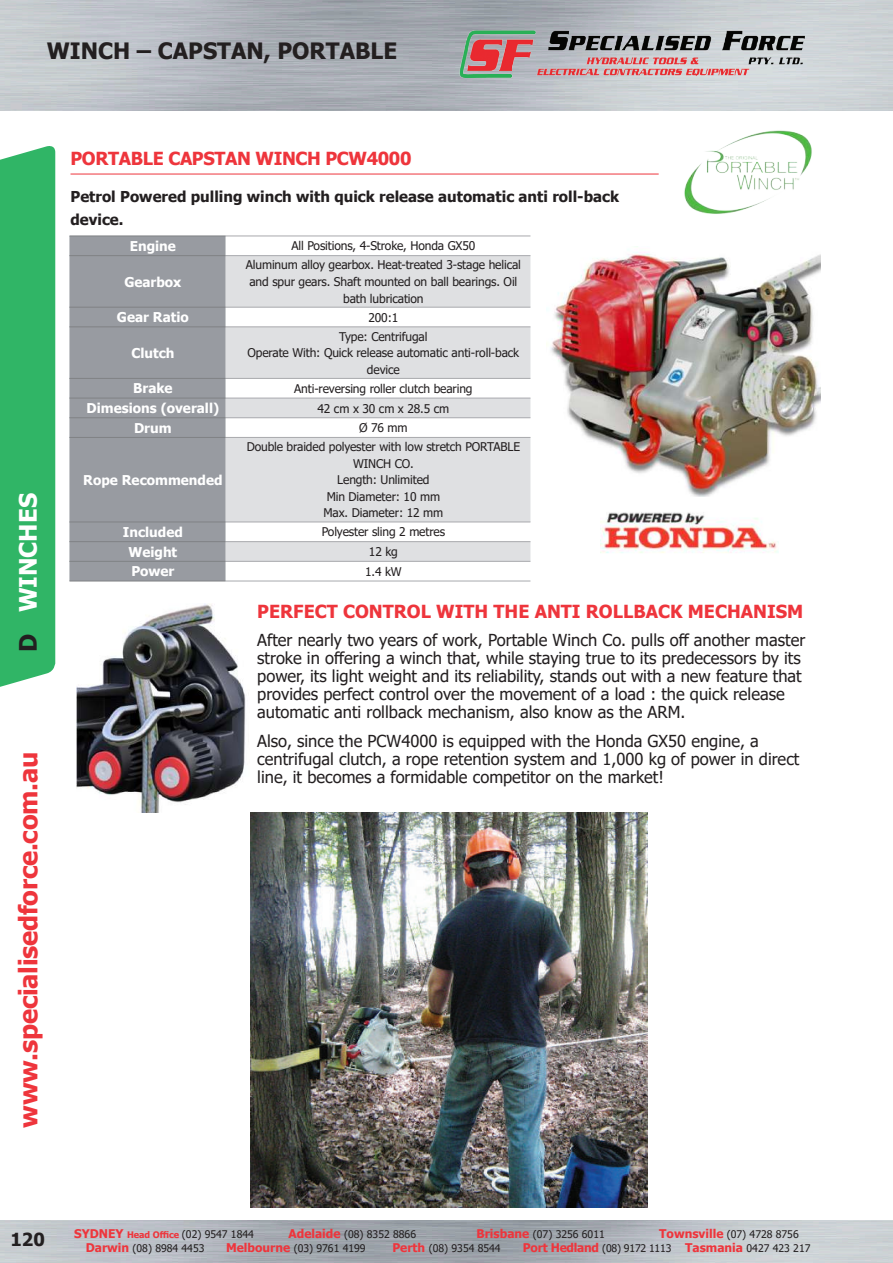
<style>
.page{position:relative;width:893px;height:1263px;background:#fff}
.page>*{position:absolute;margin:0;border:0;box-sizing:border-box;transform-origin:0 0}
.t1{font:700 25.5px "Tahoma";letter-spacing:-.01em;color:#ee353c}
.t2{font:700 24px "Tahoma";color:#fff}
.t3{font:700 22.5px "Tahoma";color:#231f20}
.t4{font:700 18px "Tahoma";color:#ee353c}
.t5{font:700 18px "Tahoma";letter-spacing:-.02em;color:#ee353c}
.t6{font:700 18px "Tahoma";color:#231f20}
.t7{font:16.5px/18px "Tahoma";color:#231f20}
.t8{font:700 15px/22.5px "Tahoma";color:#231f20}
.t9{font:700 13.5px "Tahoma";color:#fff}
.t10{font:12px/16.5px "Tahoma";letter-spacing:-.01em;color:#231f20;text-align:center}
.t11{font:10.5px "Tahoma";color:#231f20}
.s1{color:#231f20}
.s2{font-weight:700;font-size:12px;color:#ee353c}
.s3{font-weight:700;font-size:9px;color:#ee353c}
</style>
<div class="page">
<div style="left:0;top:146px;width:55px;height:541px;background:#30b566"></div>
<img style="left:429px;top:30px;width:409px;height:52px">
<hr style="left:71px;top:174px;width:588px;height:1px;background:#ee353c">
<img style="left:77px;top:604px;width:169px;height:208px">
<img style="left:546px;top:252px;width:275px;height:245px">
<div style="left:69px;top:237px;width:157px;height:344px;background:#989ba1"></div>
<svg style="left:226px;top:256px;width:304px;height:305px;fill:#dfe0e2"></svg>
<hr style="left:69px;top:255px;width:157px;height:1px;background:#808285">
<hr style="left:69px;top:307px;width:157px;height:1px;background:#808285">
<hr style="left:69px;top:326px;width:157px;height:1px;background:#808285">
<hr style="left:69px;top:378px;width:157px;height:1px;background:#808285">
<hr style="left:69px;top:398px;width:157px;height:1px;background:#808285">
<hr style="left:69px;top:417px;width:157px;height:1px;background:#808285">
<hr style="left:69px;top:437px;width:157px;height:1px;background:#808285">
<hr style="left:69px;top:522px;width:157px;height:1px;background:#808285">
<hr style="left:69px;top:541px;width:157px;height:1px;background:#808285">
<hr style="left:69px;top:561px;width:157px;height:1px;background:#808285">
<hr style="left:69px;top:581px;width:157px;height:1px;background:#808285">
<hr style="left:226px;top:255px;width:304px;height:1px;background:#a8a9ad">
<hr style="left:226px;top:307px;width:304px;height:1px;background:#a8a9ad">
<hr style="left:226px;top:327px;width:304px;height:1px;background:#a8a9ad">
<hr style="left:226px;top:378px;width:304px;height:1px;background:#a8a9ad">
<hr style="left:226px;top:398px;width:304px;height:1px;background:#a8a9ad">
<hr style="left:226px;top:417px;width:304px;height:1px;background:#a8a9ad">
<hr style="left:226px;top:437px;width:304px;height:1px;background:#a8a9ad">
<hr style="left:226px;top:522px;width:304px;height:1px;background:#a8a9ad">
<hr style="left:226px;top:541px;width:304px;height:1px;background:#a8a9ad">
<hr style="left:226px;top:561px;width:304px;height:1px;background:#a8a9ad">
<hr style="left:226px;top:581px;width:304px;height:1px;background:#a8a9ad">
<hr style="left:226px;top:236px;width:304px;height:1px;background:#a8a9ad">
<hr style="left:69px;top:236px;width:157px;height:1px;background:#808285">
<img style="left:601px;top:512px;width:177px;height:41px">
<img style="left:250px;top:812px;width:397px;height:396px">
<img style="left:684px;top:130px;width:128px;height:84px">
<h3 class="t3" style="left:47px;top:35px;width:352px">WINCH – CAPSTAN, PORTABLE</h3>
<p class="t5" style="left:71px;top:146px;width:342px">PORTABLE CAPSTAN WINCH PCW4000</p>
<p class="t8" style="left:71px;top:186px;width:550px">Petrol Powered pulling winch with quick release automatic anti roll-back device.</p>
<p class="t9" style="left:130px;top:237px;width:48px">Engine</p>
<p class="t10" style="left:291px;top:238px;width:186px">All Positions, 4-Stroke, Honda GX50</p>
<p class="t9" style="left:124px;top:272px;width:59px">Gearbox</p>
<p class="t10" style="left:246px;top:258px;width:277px">Aluminum alloy gearbox. Heat-treated 3-stage helical and spur gears. Shaft mounted on ball bearings. Oil bath lubrication</p>
<p class="t9" style="left:117px;top:308px;width:73px">Gear Ratio</p>
<p class="t10" style="left:368px;top:310px;width:31px">200:1</p>
<p class="t9" style="left:131px;top:343px;width:45px">Clutch</p>
<p class="t10" style="left:247px;top:329px;width:273px">Type: Centrifugal<br>Operate With: Quick release automatic anti-roll-back device</p>
<h2 class="t2" style="left:11px;top:651px;width:160px;rotate:-90deg"><span class="s1">D</span> WINCHES</h2>
<h1 class="t1" style="left:10px;top:1128px;width:378px;rotate:-90deg">www.specialisedforce.com.au</h1>
<p class="t9" style="left:133px;top:379px;width:41px">Brake</p>
<p class="t10" style="left:294px;top:381px;width:180px">Anti-reversing roller clutch bearing</p>
<p class="t9" style="left:87px;top:399px;width:134px">Dimesions (overall)</p>
<p class="t10" style="left:317px;top:401px;width:133px">42 cm x 30 cm x 28.5 cm</p>
<p class="t9" style="left:134px;top:418px;width:39px">Drum</p>
<p class="t10" style="left:359px;top:420px;width:50px">Ø 76 mm</p>
<p class="t9" style="left:83px;top:470px;width:141px">Rope Recommended</p>
<p class="t10" style="left:247px;top:439px;width:275px">Double braided polyester with low stretch PORTABLE<br>WINCH CO.<br>Length: Unlimited<br>Min Diameter: 10 mm<br>Max. Diameter: 12 mm</p>
<p class="t9" style="left:123px;top:523px;width:61px">Included</p>
<p class="t10" style="left:322px;top:524px;width:125px">Polyester sling 2 metres</p>
<p class="t9" style="left:129px;top:542px;width:50px">Weight</p>
<p class="t10" style="left:369px;top:544px;width:30px">12 kg</p>
<p class="t9" style="left:131px;top:562px;width:45px">Power</p>
<p class="t10" style="left:365px;top:564px;width:38px">1.4 kW</p>
<p class="t4" style="left:257px;top:598px;width:547px">PERFECT CONTROL WITH THE ANTI ROLLBACK MECHANISM</p>
<p class="t7" style="left:257px;top:632px;width:550px">After nearly two years of work, Portable Winch Co. pulls off another master stroke in offering a winch that, while staying true to its predecessors by its power, its light weight and its reliability, stands out with a new feature that provides perfect control over the movement of a load : the quick release automatic anti rollback mechanism, also know as the ARM.</p>
<p class="t7" style="left:257px;top:733px;width:544px">Also, since the PCW4000 is equipped with the Honda GX50 engine, a centrifugal clutch, a rope retention system and 1,000 kg of power in direct line, it becomes a formidable competitor on the market!</p>
<p class="t6" style="left:10px;top:1226px;width:36px">120</p>
<p class="t11" style="left:74px;top:1227px;width:181px"><span class="s2">SYDNEY</span> <span class="s3">Head Office</span> (02) 9547 1844</p>
<p class="t11" style="left:289px;top:1227px;width:129px"><span class="s2">Adelaide</span> (08) 8352 8866</p>
<p class="t11" style="left:476px;top:1227px;width:130px"><span class="s2">Brisbane</span> (07) 3256 6011</p>
<p class="t11" style="left:659px;top:1227px;width:141px"><span class="s2">Townsville</span> (07) 4728 8756</p>
<p class="t11" style="left:86px;top:1241px;width:120px"><span class="s2">Darwin</span> (08) 8984 4453</p>
<p class="t11" style="left:226px;top:1241px;width:141px"><span class="s2">Melbourne</span> (03) 9761 4199</p>
<p class="t11" style="left:392px;top:1241px;width:110px"><span class="s2">Perth</span> (08) 9354 8544</p>
<p class="t11" style="left:523px;top:1241px;width:289px"><span class="s2">Port Hedland</span> (08) 9172 1113 <span class="s2">Tasmania</span> 0427 423 217</p>
</div>
